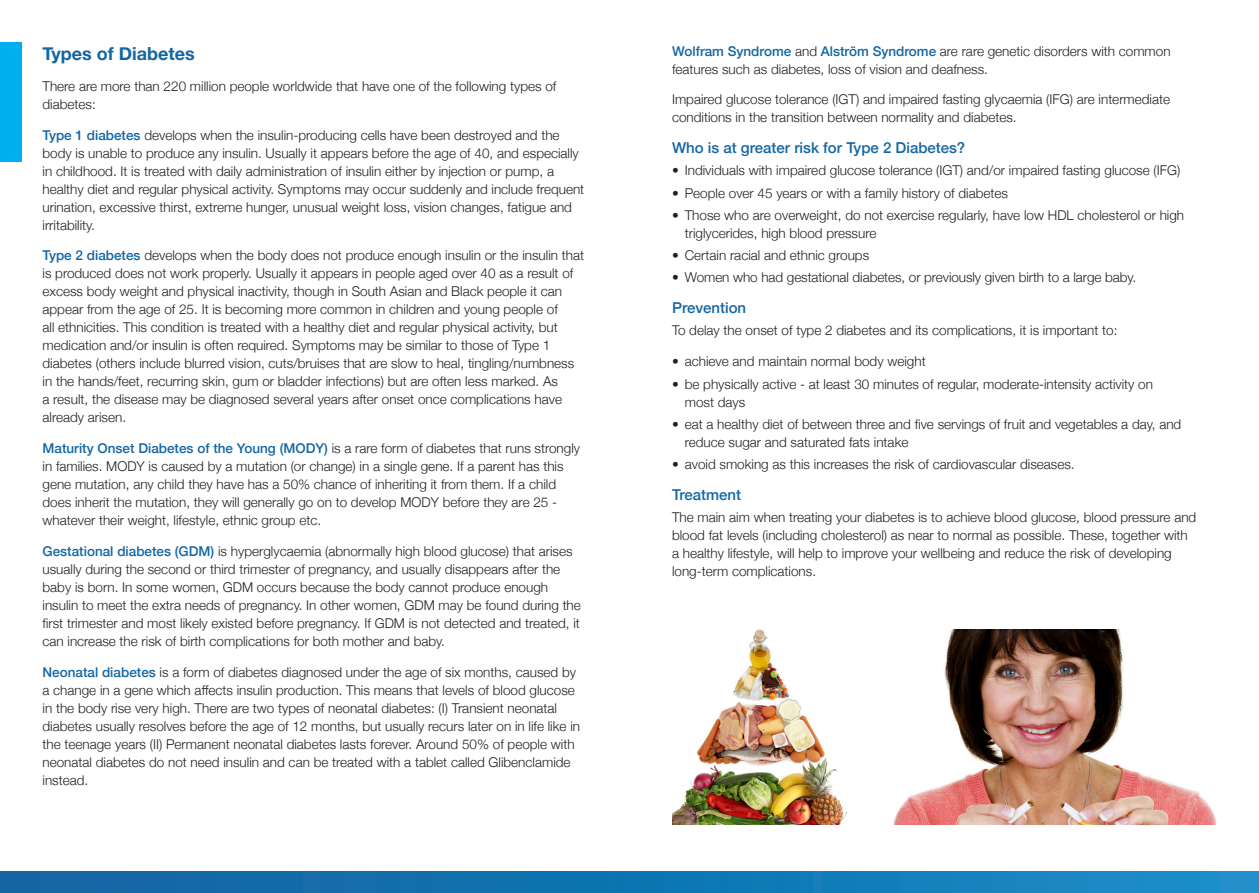
<style>
.page{position:relative;width:1259px;height:893px;background:#fff}
.page>*{position:absolute;margin:0;border:0;box-sizing:border-box;transform-origin:0 0}
.t1{font:700 18px "Helvetica Neue";color:#1366a4}
.t2{font:500 15px "Helvetica Neue";color:#1366a4}
.t3{font:300 13.5px/18px "Helvetica Neue";color:#231f20}
.s1{font-weight:500;color:#1366a4}
</style>
<div class="page">
<div style="left:0;top:43px;width:21px;height:119px;background:#00aeef"></div>
<img style="left:893px;top:629px;width:323px;height:196px">
<img style="left:672px;top:629px;width:174px;height:196px">
<div style="left:0;top:872px;width:1259px;height:21px;background:linear-gradient(to right,#10619e,#188dc9)"></div>
<p class="t1" style="left:43px;top:40px;width:154px">Types of Diabetes</p>
<p class="t3" style="left:43px;top:76px;width:515px">There are more than 220 million people worldwide that have one of the following types of diabetes:</p>
<p class="t3" style="left:43px;top:125px;width:543px"><span class="s1">Type 1 diabetes</span> develops when the insulin-producing cells have been destroyed and the body is unable to produce any insulin. Usually it appears before the age of 40, and especially in childhood. It is treated with daily administration of insulin either by injection or pump, a healthy diet and regular physical activity. Symptoms may occur suddenly and include frequent urination, excessive thirst, extreme hunger, unusual weight loss, vision changes, fatigue and irritability.</p>
<p class="t3" style="left:43px;top:246px;width:543px"><span class="s1">Type 2 diabetes</span> develops when the body does not produce enough insulin or the insulin that is produced does not work properly. Usually it appears in people aged over 40 as a result of excess body weight and physical inactivity, though in South Asian and Black people it can appear from the age of 25. It is becoming more common in children and young people of<br>all ethnicities. This condition is treated with a healthy diet and regular physical activity, but medication and/or insulin is often required. Symptoms may be similar to those of Type 1 diabetes (others include blurred vision, cuts/bruises that are slow to heal, tingling/numbness in the hands/feet, recurring skin, gum or bladder infections) but are often less marked. As<br>a result, the disease may be diagnosed several years after onset once complications have already arisen.</p>
<p class="t3" style="left:43px;top:438px;width:539px"><span class="s1">Maturity Onset Diabetes of the Young (MODY)</span> is a rare form of diabetes that runs strongly in families. MODY is caused by a mutation (or change) in a single gene. If a parent has this gene mutation, any child they have has a 50% chance of inheriting it from them. If a child does inherit the mutation, they will generally go on to develop MODY before they are 25 - whatever their weight, lifestyle, ethnic group etc.</p>
<p class="t3" style="left:43px;top:541px;width:540px"><span class="s1">Gestational diabetes (GDM)</span> is hyperglycaemia (abnormally high blood glucose) that arises usually during the second or third trimester of pregnancy, and usually disappears after the baby is born. In some women, GDM occurs because the body cannot produce enough insulin to meet the extra needs of pregnancy. In other women, GDM may be found during the first trimester and most likely existed before pregnancy. If GDM is not detected and treated, it can increase the risk of birth complications for both mother and baby.</p>
<p class="t3" style="left:43px;top:662px;width:539px"><span class="s1">Neonatal diabetes</span> is a form of diabetes diagnosed under the age of six months, caused by a change in a gene which affects insulin production. This means that levels of blood glucose in the body rise very high. There are two types of neonatal diabetes: (I) Transient neonatal diabetes usually resolves before the age of 12 months, but usually recurs later on in life like in the teenage years (II) Permanent neonatal diabetes lasts forever. Around 50% of people with neonatal diabetes do not need insulin and can be treated with a tablet called Glibenclamide instead.</p>
<p class="t3" style="left:672px;top:41px;width:500px"><span class="s1">Wolfram Syndrome</span> and <span class="s1">Alström Syndrome</span> are rare genetic disorders with common features such as diabetes, loss of vision and deafness.</p>
<p class="t3" style="left:672px;top:90px;width:499px">Impaired glucose tolerance (IGT) and impaired fasting glycaemia (IFG) are intermediate conditions in the transition between normality and diabetes.</p>
<p class="t2" style="left:672px;top:136px;width:295px">Who is at greater risk for Type 2 Diabetes?</p>
<p class="t3" style="left:672px;top:161px;width:510px">• Individuals with impaired glucose tolerance (IGT) and/or impaired fasting glucose (IFG)</p>
<p class="t3" style="left:672px;top:183px;width:337px">• People over 45 years or with a family history of diabetes</p>
<p class="t3" style="left:685px;top:205px;width:501px;text-indent:-13px">• Those who are overweight, do not exercise regularly, have low HDL cholesterol or high triglycerides, high blood pressure</p>
<p class="t3" style="left:672px;top:245px;width:199px">• Certain racial and ethnic groups</p>
<p class="t3" style="left:672px;top:268px;width:465px">• Women who had gestational diabetes, or previously given birth to a large baby.</p>
<p class="t2" style="left:672px;top:296px;width:76px">Prevention</p>
<p class="t3" style="left:672px;top:321px;width:447px">To delay the onset of type 2 diabetes and its complications, it is important to:</p>
<p class="t3" style="left:672px;top:351px;width:255px">• achieve and maintain normal body weight</p>
<p class="t3" style="left:685px;top:374px;width:470px;text-indent:-13px">• be physically active - at least 30 minutes of regular, moderate-intensity activity on most days</p>
<p class="t3" style="left:685px;top:414px;width:498px;text-indent:-13px">• eat a healthy diet of between three and five servings of fruit and vegetables a day, and reduce sugar and saturated fats intake</p>
<p class="t3" style="left:672px;top:454px;width:404px">• avoid smoking as this increases the risk of cardiovascular diseases.</p>
<p class="t2" style="left:672px;top:482px;width:71px">Treatment</p>
<p class="t3" style="left:672px;top:507px;width:526px">The main aim when treating your diabetes is to achieve blood glucose, blood pressure and blood fat levels (including cholesterol) as near to normal as possible. These, together with a healthy lifestyle, will help to improve your wellbeing and reduce the risk of developing long-term complications.</p>
</div>
